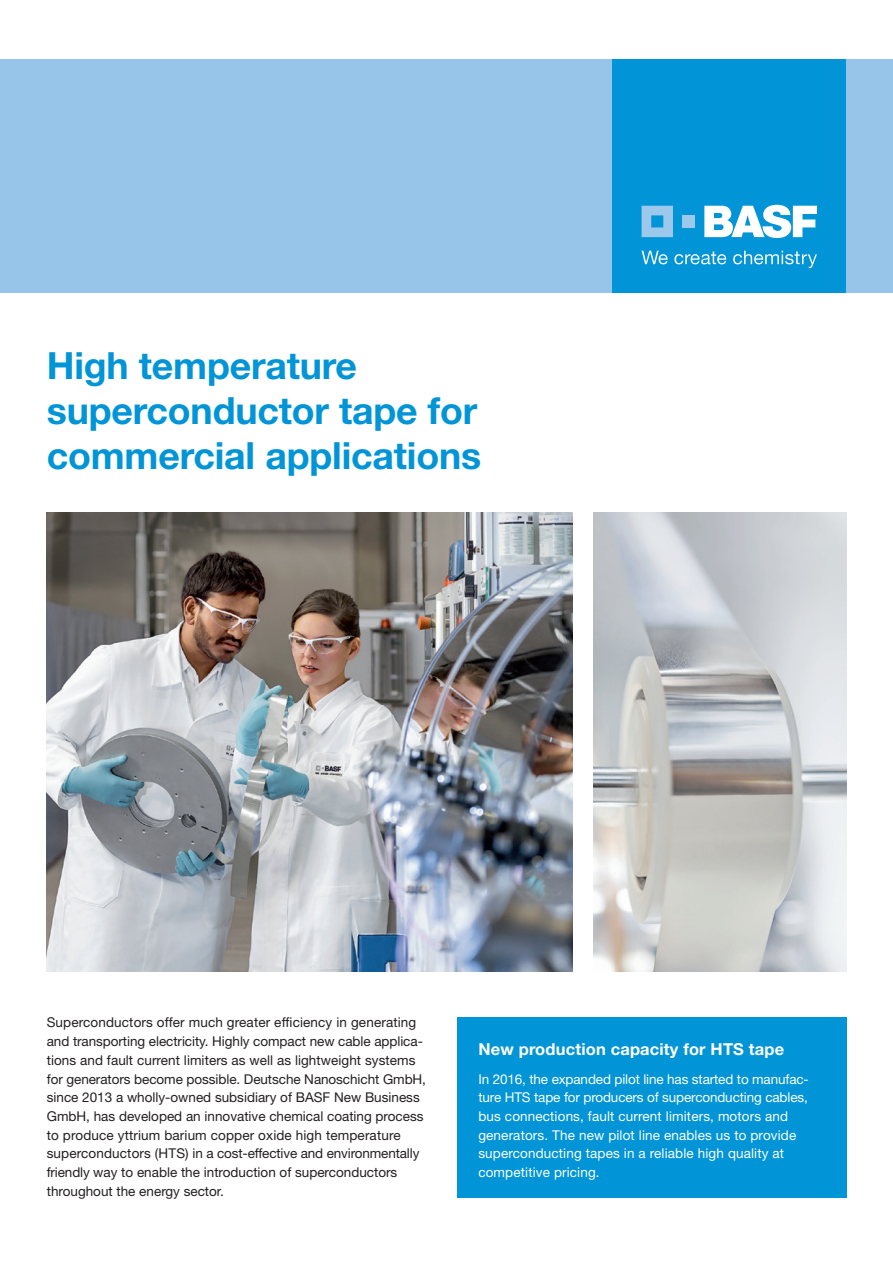
<style>
.page{position:relative;width:893px;height:1263px;background:#fff}
.page>*{position:absolute;margin:0;border:0;box-sizing:border-box;transform-origin:0 0}
.t1{font:700 37.5px/45px "Helvetica Neue LT Std";letter-spacing:-.005em;color:#0195d7}
.t2{font:700 16.5px "Helvetica Neue LT Std";letter-spacing:.01em;color:#fff}
.t3{font:13.5px/18.8px "Helvetica Neue LT Std";color:#231f20}
.t4{font:13.5px/18.8px "Helvetica Neue LT Std";letter-spacing:.01em;color:#fff}
</style>
<div class="page">
<div style="left:0;top:60px;width:893px;height:233px;background:#96c5e9"></div>
<div style="left:612px;top:60px;width:234px;height:233px;background:#0195d7"></div>
<svg style="left:642px;top:206px;width:31px;height:31px"></svg>
<div style="left:683px;top:215px;width:12px;height:12px;background:#9cc8eb"></div>
<svg style="left:704px;top:205px;width:113px;height:33px"></svg>
<svg style="left:642px;top:251px;width:26px;height:13px"></svg>
<svg style="left:674px;top:251px;width:52px;height:13px"></svg>
<svg style="left:733px;top:251px;width:84px;height:17px"></svg>
<div style="left:457px;top:1017px;width:389px;height:181px;background:#0195d7"></div>
<img style="left:47px;top:513px;width:526px;height:458px">
<img style="left:594px;top:513px;width:252px;height:458px">
<h1 class="t1" style="left:47px;top:342px;width:436px">High temperature superconductor tape for commercial applications</h1>
<p class="t3" style="left:47px;top:1013px;width:381px">Superconductors offer much greater efficiency in generating and transporting electricity. Highly compact new cable applica&shy;tions and fault current limiters as well as lightweight systems for generators become possible. Deutsche Nanoschicht GmbH, since 2013 a wholly-owned subsidiary of BASF New Business GmbH, has developed an innovative chemical coating process to produce yttrium barium copper oxide high temperature superconductors (HTS) in a cost-effective and environmentally friendly way to enable the introduction of superconductors throughout the energy sector.</p>
<p class="t2" style="left:478px;top:1039px;width:307px">New production capacity for HTS tape</p>
<p class="t4" style="left:478px;top:1069px;width:332px">In 2016, the expanded pilot line has started to manufac&shy;ture HTS tape for producers of superconducting cables, bus connections, fault current limiters, motors and generators. The new pilot line enables us to provide superconducting tapes in a reliable high quality at competitive pricing.</p>
</div>
